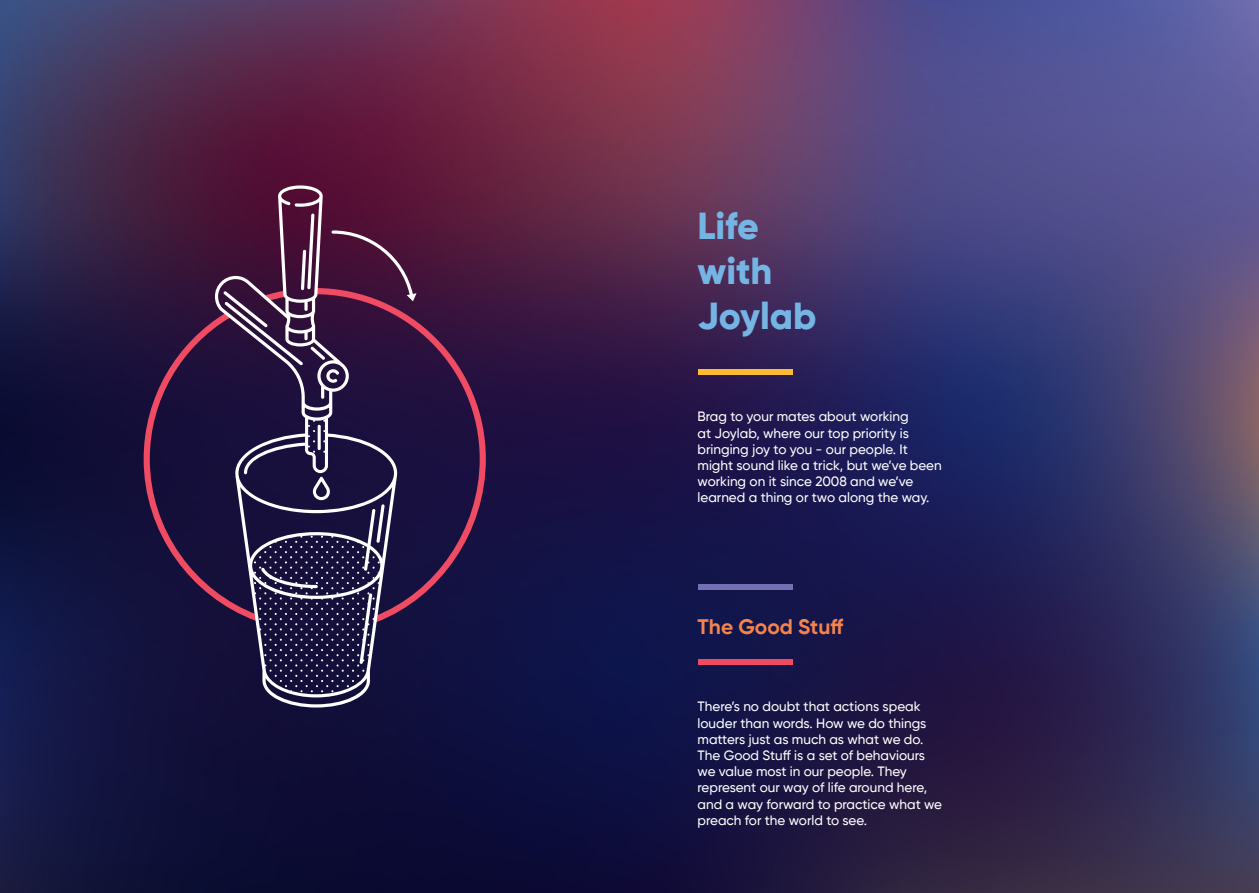
<style>
.page{position:relative;width:1259px;height:893px;background:#fff}
.page>*{position:absolute;margin:0;border:0;box-sizing:border-box;transform-origin:0 0}
.t1{font:800 37.5px/45px "Gilroy";color:#74b5e4}
.t2{font:700 21px "Gilroy";color:#f5834c}
.t3{font:500 13.5px/16.2px "Gilroy";color:#fff}
</style>
<div class="page">
<img style="left:0;top:0;width:1259px;height:893px">
<div style="left:697px;top:584px;width:95px;height:6px;background:#756fb3"></div>
<div style="left:697px;top:659px;width:95px;height:6px;background:#ef4b63"></div>
<svg style="left:416px;top:285px;width:73px;height:342px;background:#2f1542"></svg>
<svg style="left:215px;top:185px;width:182px;height:522px;background:#53274a"></svg>
<svg style="left:141px;top:214px;width:275px;height:480px;background:#36234a"></svg>
<div style="left:697px;top:369px;width:95px;height:6px;background:#fdbb31"></div>
<p class="t1" style="left:697px;top:204px;width:121px">Life with<br>Joylab</p>
<p class="t3" style="left:697px;top:408px;width:246px">Brag to your mates about working<br>at Joylab, where our top priority is bringing joy to you - our people. It might sound like a trick, but we’ve been working on it since 2008 and we’ve learned a thing or two along the way.</p>
<p class="t2" style="left:697px;top:613px;width:147px">The Good Stuff</p>
<p class="t3" style="left:697px;top:698px;width:246px">There’s no doubt that actions speak louder than words. How we do things matters just as much as what we do.<br>The Good Stuff is a set of behaviours we value most in our people. They represent our way of life around here, and a way forward to practice what we preach for the world to see.</p>
</div>
